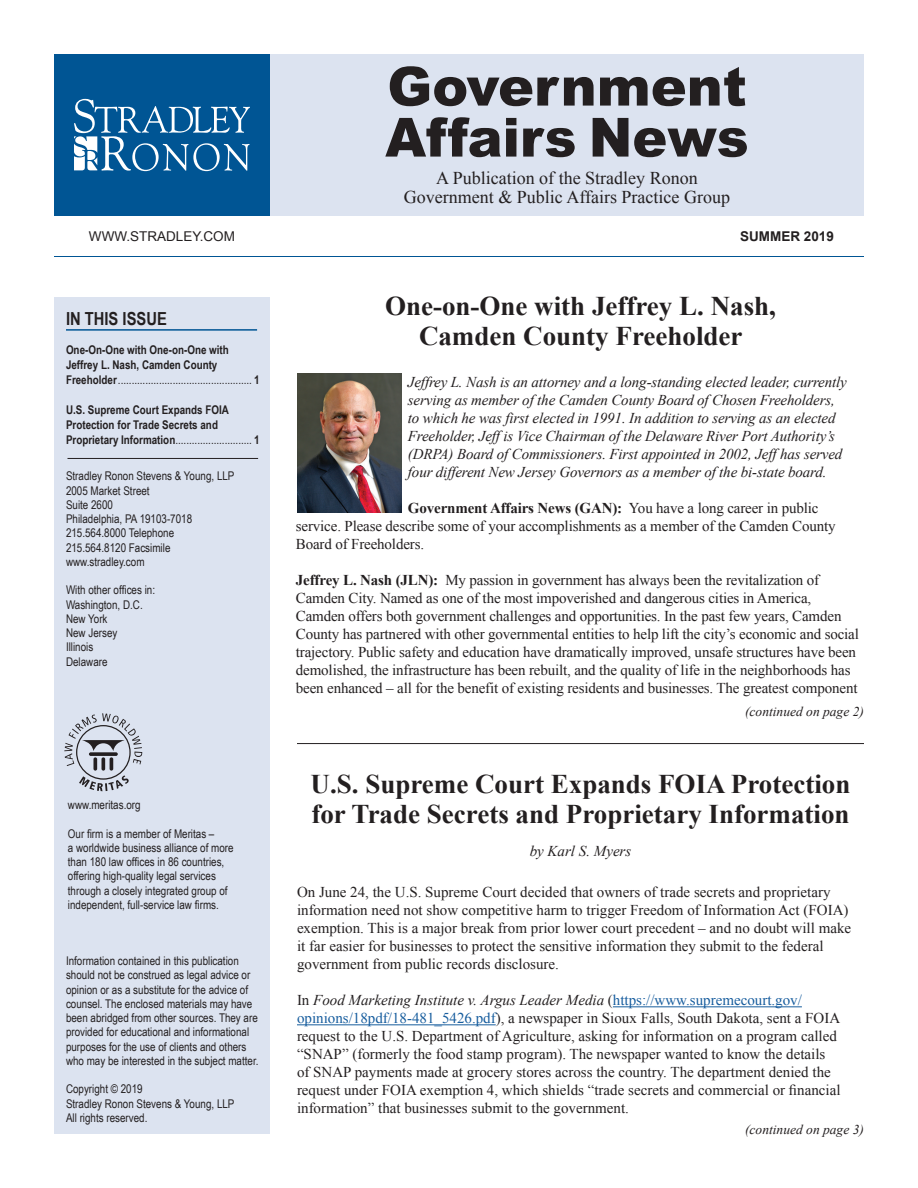
<style>
.page{position:relative;width:918px;height:1188px;background:#fff}
.page>*{position:absolute;margin:0;border:0;box-sizing:border-box;transform-origin:0 0}
.t1{font:900 54px/51px "Arial";color:#231f20}
.t2{font:700 27px/30px "Times New Roman";color:#231f20;text-align:center}
.t3{font:18px/19.5px "Times New Roman";color:#231f20;text-align:center}
.t4{font:700 18px "Arial Narrow";color:#231f20}
.t5{font:15px/18px "Times New Roman";color:#231f20}
.t6{font:italic 15px/18px "Times New Roman";letter-spacing:-.01em;color:#231f20}
.t7{font:italic 13.5px "Times New Roman";color:#231f20}
.t8{font:13.5px "Arial";color:#231f20}
.t9{font:700 13.5px "Arial";color:#231f20}
.t10{font:12px/14.2px "Arial Narrow";color:#231f20}
.t11{font:700 12px/15px "Arial Narrow";color:#231f20}
.s1{font-weight:400}
.s2{font-weight:700}
.s3{font-style:italic}
.s4{color:#175d9e}
</style>
<div class="page">
<div style="left:54px;top:54px;width:216px;height:162px;background:#005594"></div>
<svg style="left:74px;top:99px;width:176px;height:72px"></svg>
<div style="left:54px;top:297px;width:216px;height:837px;background:#dce3f0"></div>
<div style="left:270px;top:54px;width:594px;height:162px;background:#dce3f0"></div>
<hr style="left:54px;top:256px;width:810px;height:1px;background:#005594">
<hr style="left:66px;top:329px;width:191px;height:2px;background:#005594">
<hr style="left:68px;top:458px;width:190px;height:1px;background:#231f20">
<svg style="left:64px;top:713px;width:78px;height:78px"></svg>
<img style="left:297px;top:374px;width:104px;height:138px">
<hr style="left:613px;top:1006px;width:189px;height:1px;background:#175d9e">
<hr style="left:297px;top:1024px;width:199px;height:1px;background:#175d9e">
<hr style="left:297px;top:743px;width:567px;height:1px;background:#231f20">
<h1 class="t1" style="left:385px;top:61px;width:365px">Government<br>Affairs News</h1>
<p class="t3" style="left:404px;top:168px;width:328px">A Publication of the Stradley Ronon<br>Government &amp; Public Affairs Practice Group</p>
<p class="t8" style="left:89px;top:227px;width:148px">WWW.STRADLEY.COM</p>
<p class="t9" style="left:740px;top:227px;width:95px">SUMMER 2019</p>
<p class="t4" style="left:66px;top:308px;width:102px">IN THIS ISSUE</p>
<p class="t11" style="left:66px;top:342px;width:195px">One-On-One with One-on-One with<br>Jeffrey L. Nash, Camden County<br>Freeholder<span class="s1">.................................................</span> 1</p>
<p class="t11" style="left:66px;top:402px;width:195px">U.S. Supreme Court Expands FOIA<br>Protection for Trade Secrets and<br>Proprietary Information<span class="s1">............................</span> 1</p>
<p class="t10" style="left:66px;top:469px;width:170px">Stradley Ronon Stevens &amp; Young, LLP<br>2005 Market Street<br>Suite 2600<br>Philadelphia, PA 19103-7018<br>215.564.8000 Telephone<br>215.564.8120 Facsimile www.stradley.com</p>
<p class="t10" style="left:66px;top:583px;width:91px">With other offices in:<br>Washington, D.C.<br>New York<br>New Jersey<br>Illinois<br>Delaware</p>
<p class="t10" style="left:68px;top:798px;width:74px">www.meritas.org</p>
<p class="t10" style="left:68px;top:826px;width:167px">Our firm is a member of Meritas –<br>a worldwide business alliance of more than 180 law offices in 86 countries, offering high-quality legal services through a closely integrated group of independent, full-service law firms.</p>
<p class="t10" style="left:66px;top:954px;width:194px">Information contained in this publication should not be construed as legal advice or opinion or as a substitute for the advice of counsel. The enclosed materials may have been abridged from other sources. They are provided for educational and informational purposes for the use of clients and others who may be interested in the subject matter.</p>
<p class="t10" style="left:66px;top:1082px;width:170px">Copyright © 2019<br>Stradley Ronon Stevens &amp; Young, LLP<br>All rights reserved.</p>
<h2 class="t2" style="left:385px;top:291px;width:392px">One-on-One with Jeffrey L. Nash,<br>Camden County Freeholder</h2>
<p class="t6" style="left:408px;top:372px;width:440px">Jeffrey L. Nash is an attorney and a long-standing elected leader, currently serving as member of the Camden County Board of Chosen Freeholders, to which he was first elected in 1991. In addition to serving as an elected Freeholder, Jeff is Vice Chairman of the Delaware River Port Authority’s (DRPA) Board of Commissioners. First appointed in 2002, Jeff has served four different New Jersey Governors as a member of the bi-state board.</p>
<p class="t5" style="left:296px;top:498px;width:541px;text-indent:112px"><span class="s2">Government Affairs News (GAN):</span> You have a long career in public service. Please describe some of your accomplishments as a member of the Camden County<br>Board of Freeholders.</p>
<p class="t5" style="left:296px;top:570px;width:565px"><span class="s2">Jeffrey L. Nash (JLN):</span> My passion in government has always been the revitalization of Camden City. Named as one of the most impoverished and dangerous cities in America, Camden offers both government challenges and opportunities. In the past few years, Camden County has partnered with other governmental entities to help lift the city’s economic and social trajectory. Public safety and education have dramatically improved, unsafe structures have been demolished, the infrastructure has been rebuilt, and the quality of life in the neighborhoods has been enhanced – all for the benefit of existing residents and businesses. The greatest component</p>
<p class="t7" style="left:745px;top:702px;width:120px">(continued on page 2)</p>
<h2 class="t2" style="left:311px;top:768px;width:541px;text-align:left">U.S. Supreme Court Expands FOIA Protection for Trade Secrets and Proprietary Information</h2>
<p class="t6" style="left:530px;top:842px;width:103px">by Karl S. Myers</p>
<p class="t5" style="left:297px;top:883px;width:556px">On June 24, the U.S. Supreme Court decided that owners of trade secrets and proprietary information need not show competitive harm to trigger Freedom of Information Act (FOIA) exemption. This is a major break from prior lower court precedent – and no doubt will make it far easier for businesses to protect the sensitive information they submit to the federal government from public records disclosure.</p>
<p class="t5" style="left:297px;top:991px;width:545px">In <span class="s3">Food Marketing Institute v. Argus Leader Media</span> (<span class="s4">https://www.supremecourt.gov/ opinions/18pdf/18-481_5426.pdf</span>), a newspaper in Sioux Falls, South Dakota, sent a FOIA request to the U.S. Department of Agriculture, asking for information on a program called “SNAP” (formerly the food stamp program). The newspaper wanted to know the details of SNAP payments made at grocery stores across the country. The department denied the request under FOIA exemption 4, which shields “trade secrets and commercial or financial information” that businesses submit to the government.</p>
<p class="t7" style="left:745px;top:1120px;width:120px">(continued on page 3)</p>
</div>
